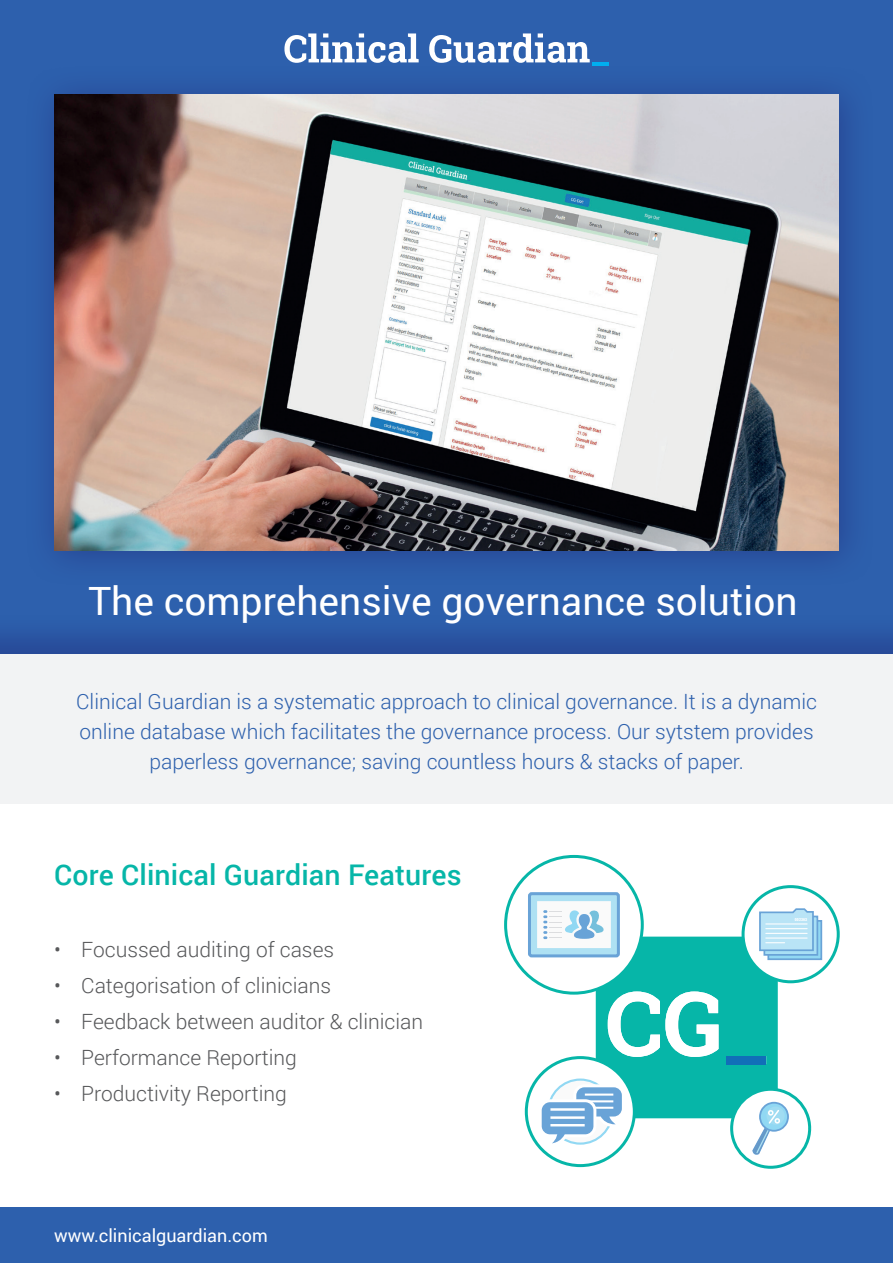
<style>
.page{position:relative;width:893px;height:1263px;background:#fff}
.page>*{position:absolute;margin:0;border:0;box-sizing:border-box;transform-origin:0 0}
.t1{font:39px "Roboto";color:#fff}
.t2{font:500 28.5px "Roboto";letter-spacing:.005em;color:#06b6a8}
.t3{font:300 21px/30px "Roboto";color:#2d60ad;text-align:center}
.t4{font:300 21px "Roboto";color:#57585a}
.t5{font:18px "Roboto";color:#fff}
.t6{font:900 condensed 3.9px "Swiss 721 BT";color:#fff}
</style>
<div class="page">
<div style="left:0;top:0;width:893px;height:655px;background:#2d60ad"></div>
<div style="left:24px;top:65px;width:851px;height:521px;background:#2b5ba9"></div>
<img style="left:54px;top:95px;width:785px;height:456px">
<svg style="left:284px;top:33px;width:135px;height:30px"></svg>
<svg style="left:429px;top:33px;width:161px;height:30px"></svg>
<hr style="left:592px;top:62px;width:16px;height:4px;background:#00aeef">
<div style="left:0;top:614px;width:893px;height:236px;background:#253f8e;opacity:.7"></div>
<div style="left:0;top:655px;width:893px;height:188px;background:#f2f3f4"></div>
<div style="left:0;top:805px;width:893px;height:456px;background:#fff"></div>
<div style="left:0;top:1208px;width:893px;height:55px;background:#2d60ad"></div>
<div style="left:529px;top:894px;width:89px;height:62px;background:#aee1f3;border-radius:2px"></div>
<div style="left:528px;top:892px;width:92px;height:65px;border:3px solid #69a3d7;border-radius:2px"></div>
<div style="left:537px;top:901px;width:74px;height:47px;background:#fafafa"></div>
<div style="left:742px;top:885px;width:98px;height:98px;border:3px solid #06b6a8;border-radius:50%"></div>
<svg style="left:526px;top:1057px;width:108px;height:108px"></svg>
<svg style="left:730px;top:1088px;width:81px;height:81px"></svg>
<svg style="left:537px;top:907px;width:286px;height:248px"></svg>
<h1 class="t1" style="left:88px;top:574px;width:711px">The comprehensive governance solution</h1>
<p class="t3" style="left:76px;top:686px;width:742px">Clinical Guardian is a systematic approach to clinical governance. It is a dynamic online database which facilitates the governance process. Our sytstem provides paperless governance; saving countless hours &amp; stacks of paper.</p>
<h2 class="t2" style="left:54px;top:854px;width:409px">Core Clinical Guardian Features</h2>
<p class="t4" style="left:54px;top:935px;width:281px">• Focussed auditing of cases</p>
<p class="t4" style="left:54px;top:970px;width:278px">• Categorisation of clinicians</p>
<p class="t4" style="left:54px;top:1006px;width:370px">• Feedback between auditor &amp; clinician</p>
<p class="t4" style="left:54px;top:1042px;width:244px">• Performance Reporting</p>
<p class="t4" style="left:54px;top:1078px;width:234px">• Productivity Reporting</p>
<p class="t5" style="left:54px;top:1222px;width:215px">www.clinicalguardian.com</p>
<p class="t6" style="left:795px;top:917px;width:14px">002363</p>
</div>
